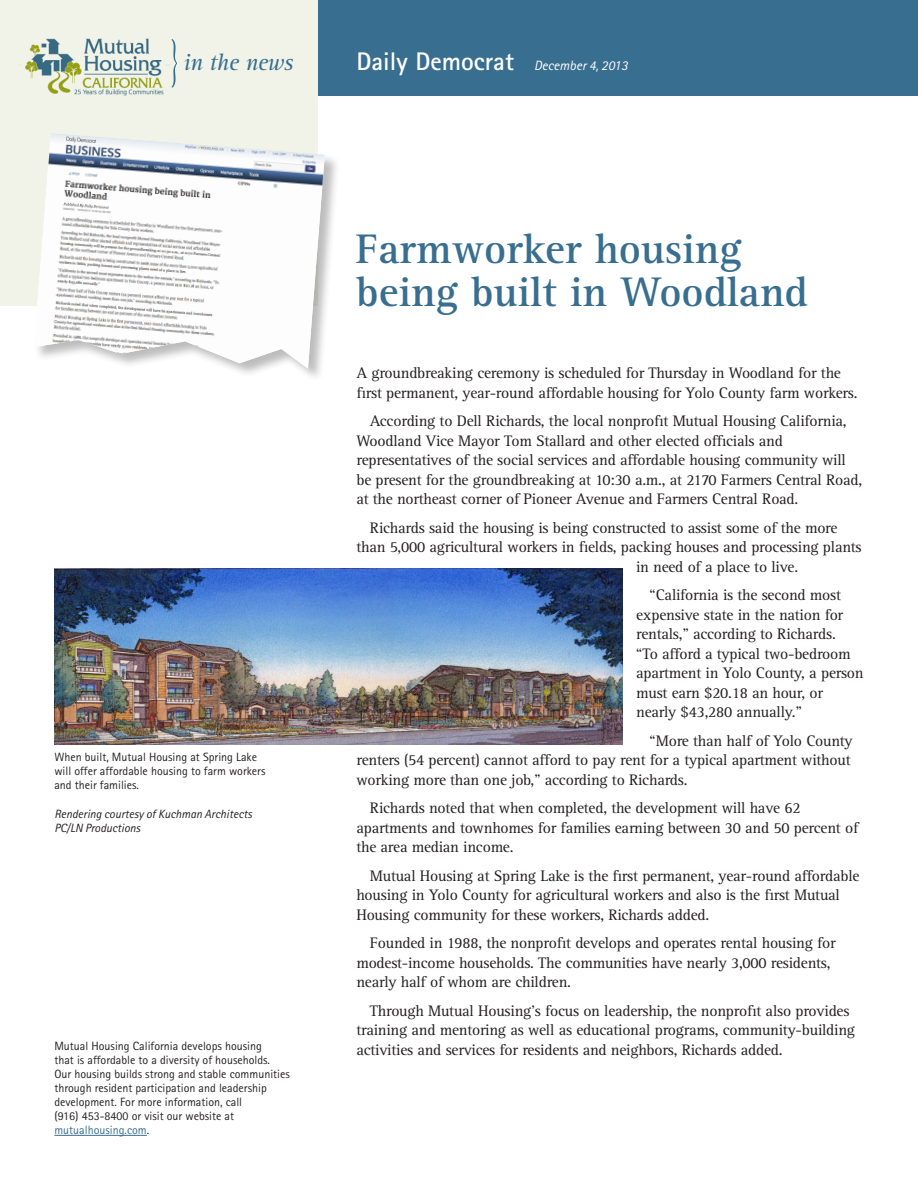
<style>
.page{position:relative;width:918px;height:1188px;background:#fff}
.page>*{position:absolute;margin:0;border:0;box-sizing:border-box;transform-origin:0 0}
.t1{font:700 42.75px/43.5px "Rotis Serif";color:#386e8f}
.t2{font:700 25.5px "Rotis Sans Serif";color:#fff}
.t3{font:italic 23.85px "Rotis Serif";letter-spacing:-.02em;color:#386e8f}
.t4{font:15.75px/19.5px "Rotis Serif";letter-spacing:-.015em;color:#231f20}
.t5{font:italic 13.5px "Rotis Sans Serif";color:#fff}
.t6{font:12px/14.1px "Rotis Sans Serif";color:#231f20}
.t7{font:italic 12px/14.1px "Rotis Sans Serif";color:#231f20}
.s1{color:#386e8f}
</style>
<div class="page">
<div style="left:314px;top:0;width:604px;height:95px;background:#386e8f"></div>
<div style="left:0;top:0;width:318px;height:306px;background:#f1f3e8"></div>
<div style="left:34px;top:133px;width:306px;height:250px;background:#231f20;opacity:.3"></div>
<img style="left:34px;top:133px;width:291px;height:236px">
<img style="left:20px;top:38px;width:149px;height:58px">
<hr style="left:54px;top:1135px;width:93px;height:1px;background:#386e8f">
<svg style="left:172px;top:39px;width:5px;height:49px"></svg>
<img style="left:54px;top:568px;width:569px;height:177px">
<p class="t3" style="left:184px;top:49px;width:111px">in the news</p>
<p class="t6" style="left:54px;top:750px;width:213px">When built, Mutual Housing at Spring Lake will offer affordable housing to farm workers and their families.</p>
<p class="t7" style="left:54px;top:807px;width:199px">Rendering courtesy of Kuchman Architects<br>PC/LN Productions</p>
<p class="t6" style="left:54px;top:1038px;width:237px">Mutual Housing California develops housing<br>that is affordable to a diversity of households.<br>Our housing builds strong and stable communities through resident participation and leadership development. For more information, call<br>(916) 453-8400 or visit our website at <span class="s1">mutualhousing.com</span>.</p>
<p class="t2" style="left:356px;top:45px;width:159px">Daily Democrat</p>
<p class="t5" style="left:534px;top:57px;width:95px">December 4, 2013</p>
<p class="t1" style="left:356px;top:227px;width:453px">Farmworker housing being built in Woodland</p>
<p class="t4" style="left:356px;top:364px;width:503px">A groundbreaking ceremony is scheduled for Thursday in Woodland for the first permanent, year-round affordable housing for Yolo County farm workers.</p>
<p class="t4" style="left:356px;top:412px;width:507px;text-indent:14px">According to Dell Richards, the local nonprofit Mutual Housing California, Woodland Vice Mayor Tom Stallard and other elected officials and representatives of the social services and affordable housing community will be present for the groundbreaking at 10:30 a.m., at 2170 Farmers Central Road, at the northeast corner of Pioneer Avenue and Farmers Central Road.</p>
<p class="t4" style="left:370px;top:518px;width:469px">Richards said the housing is being constructed to assist some of the more</p>
<p class="t4" style="left:356px;top:538px;width:507px">than 5,000 agricultural workers in fields, packing houses and processing plants</p>
<p class="t4" style="left:636px;top:557px;width:164px">in need of a place to live.</p>
<p class="t4" style="left:636px;top:586px;width:229px;text-indent:14px">“California is the second most expensive state in the nation for rentals,” according to Richards.<br>“To afford a typical two-bedroom apartment in Yolo County, a person must earn $20.18 an hour, or nearly $43,280 annually.”</p>
<p class="t4" style="left:356px;top:731px;width:498px;text-indent:293px">“More than half of Yolo County renters (54 percent) cannot afford to pay rent for a typical apartment without working more than one job,” according to Richards.</p>
<p class="t4" style="left:356px;top:799px;width:503px;text-indent:14px">Richards noted that when completed, the development will have 62 apartments and townhomes for families earning between 30 and 50 percent of the area median income.</p>
<p class="t4" style="left:356px;top:866px;width:505px;text-indent:14px">Mutual Housing at Spring Lake is the first permanent, year-round affordable housing in Yolo County for agricultural workers and also is the first Mutual<br>Housing community for these workers, Richards added.</p>
<p class="t4" style="left:356px;top:934px;width:481px;text-indent:14px">Founded in 1988, the nonprofit develops and operates rental housing for modest-income households. The communities have nearly 3,000 residents, nearly half of whom are children.</p>
<p class="t4" style="left:356px;top:1001px;width:500px;text-indent:14px">Through Mutual Housing’s focus on leadership, the nonprofit also provides training and mentoring as well as educational programs, community-building activities and services for residents and neighbors, Richards added.</p>
</div>
